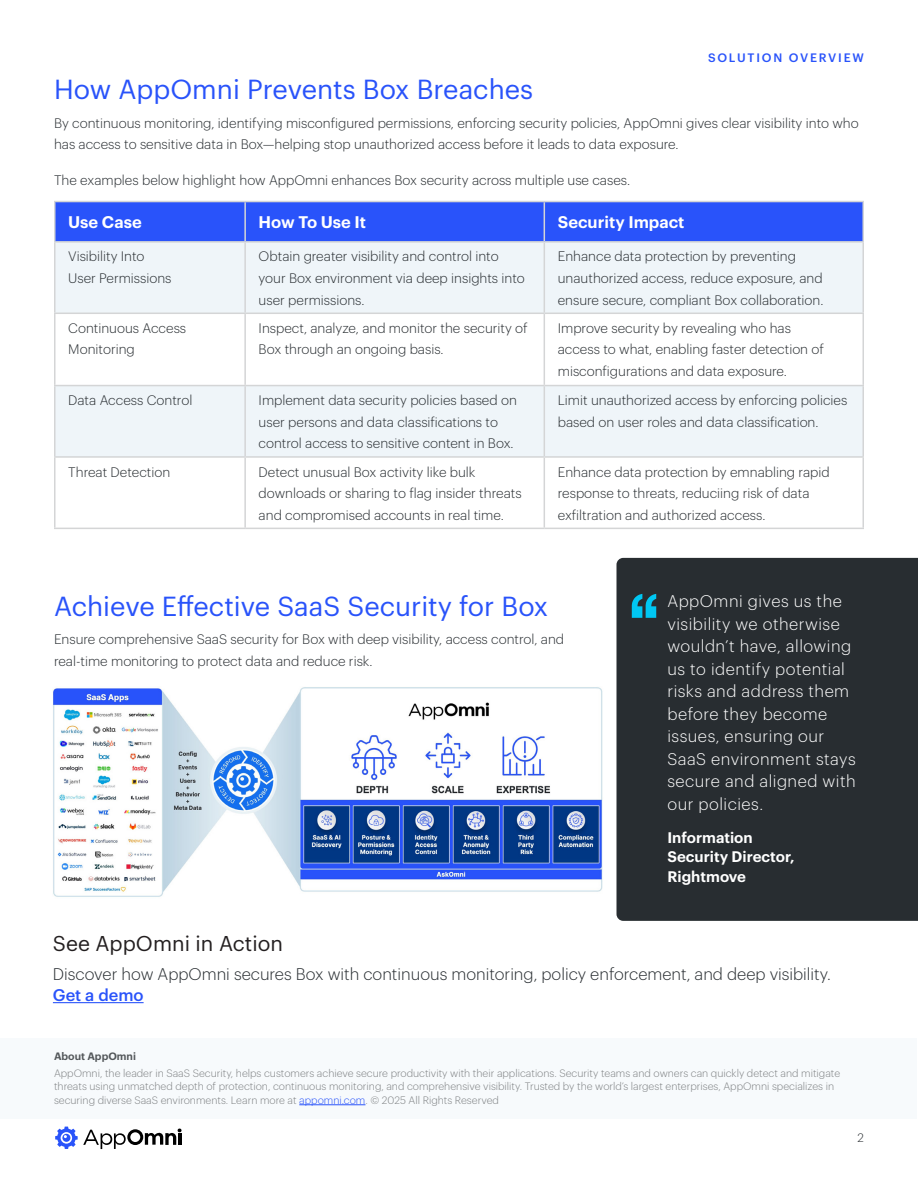
<style>
.page{position:relative;width:918px;height:1188px;background:#fff}
.page>*{position:absolute;margin:0;border:0;box-sizing:border-box;transform-origin:0 0}
.t1{font:27px "Graphik";color:#2953fa}
.Subheader{font:21px "Graphik";color:#231f20}
.Quote_-_Callout_Box{font:300 16.5px/22.5px "Graphik";letter-spacing:.03em;color:#fff}
.Body_Copy{font:300 16.5px/21.6px "Graphik";color:#282d31}
.Body_Copy-2{font:600 16.5px "Graphik";color:#fff}
.Quote_-_Title_Company{font:600 15px/19.5px "Graphik";color:#fff}
.Body_Copy-3{font:300 13.5px/21.6px "Graphik";color:#282d31}
.t2{font:500 12px "Graphik";letter-spacing:.15em;color:#2953fa}
.t3{font:300 12px "Graphik";color:#282d31}
.Boilerplate_Copy{font:300 10.5px/13.5px "Graphik";color:#7e8183}
.Boilerplate_-_Header{font:600 10.5px "Graphik";color:#53575a}
.s1{font-weight:500;color:#2953fa}
.s2{color:#2953fa}
</style>
<div class="page">
<svg style="left:55px;top:1127px;width:127px;height:22px"></svg>
<div style="left:56px;top:202px;width:806px;height:39px;background:#2953fa"></div>
<svg style="left:56px;top:243px;width:806px;height:213px;fill:#eff5f9"></svg>
<svg style="left:56px;top:458px;width:806px;height:70px"></svg>
<hr style="left:54px;top:201px;width:191px;height:1px;background:#d4d5d6">
<hr style="left:54px;top:202px;width:2px;height:39px;background:#d4d5d6">
<hr style="left:245px;top:201px;width:299px;height:1px;background:#d4d5d6">
<hr style="left:244px;top:202px;width:2px;height:39px;background:#d4d5d6">
<hr style="left:544px;top:201px;width:320px;height:1px;background:#d4d5d6">
<hr style="left:544px;top:202px;width:1px;height:39px;background:#d4d5d6">
<hr style="left:862px;top:202px;width:2px;height:39px;background:#d4d5d6">
<hr style="left:54px;top:241px;width:191px;height:2px;background:#d4d5d6">
<hr style="left:54px;top:243px;width:2px;height:70px;background:#d4d5d6">
<hr style="left:245px;top:241px;width:299px;height:2px;background:#d4d5d6">
<hr style="left:244px;top:243px;width:2px;height:70px;background:#d4d5d6">
<hr style="left:544px;top:241px;width:320px;height:2px;background:#d4d5d6">
<hr style="left:544px;top:243px;width:1px;height:70px;background:#d4d5d6">
<hr style="left:862px;top:243px;width:2px;height:70px;background:#d4d5d6">
<hr style="left:54px;top:313px;width:191px;height:1px;background:#d4d5d6">
<hr style="left:54px;top:314px;width:2px;height:71px;background:#d4d5d6">
<hr style="left:245px;top:313px;width:299px;height:1px;background:#d4d5d6">
<hr style="left:244px;top:314px;width:2px;height:71px;background:#d4d5d6">
<hr style="left:544px;top:313px;width:320px;height:1px;background:#d4d5d6">
<hr style="left:544px;top:314px;width:1px;height:71px;background:#d4d5d6">
<hr style="left:862px;top:314px;width:2px;height:71px;background:#d4d5d6">
<hr style="left:54px;top:385px;width:191px;height:1px;background:#d4d5d6">
<hr style="left:54px;top:386px;width:2px;height:70px;background:#d4d5d6">
<hr style="left:245px;top:385px;width:299px;height:1px;background:#d4d5d6">
<hr style="left:244px;top:386px;width:2px;height:70px;background:#d4d5d6">
<hr style="left:544px;top:385px;width:320px;height:1px;background:#d4d5d6">
<hr style="left:544px;top:386px;width:1px;height:70px;background:#d4d5d6">
<hr style="left:862px;top:386px;width:2px;height:70px;background:#d4d5d6">
<hr style="left:54px;top:456px;width:191px;height:2px;background:#d4d5d6">
<hr style="left:54px;top:458px;width:2px;height:70px;background:#d4d5d6">
<hr style="left:245px;top:456px;width:299px;height:2px;background:#d4d5d6">
<hr style="left:244px;top:458px;width:2px;height:70px;background:#d4d5d6">
<hr style="left:544px;top:456px;width:320px;height:2px;background:#d4d5d6">
<hr style="left:544px;top:458px;width:1px;height:70px;background:#d4d5d6">
<hr style="left:862px;top:458px;width:2px;height:70px;background:#d4d5d6">
<hr style="left:54px;top:528px;width:191px;height:1px;background:#d4d5d6">
<hr style="left:245px;top:528px;width:299px;height:1px;background:#d4d5d6">
<hr style="left:544px;top:528px;width:320px;height:1px;background:#d4d5d6">
<img style="left:53px;top:687px;width:550px;height:210px">
<hr style="left:53px;top:1002px;width:91px;height:1px;background:#2953fa">
<div style="left:616px;top:558px;width:302px;height:363px;background:#282d31"></div>
<svg style="left:632px;top:594px;width:24px;height:24px"></svg>
<div style="left:0;top:1038px;width:916px;height:80px;background:#f7fafc"></div>
<hr style="left:299px;top:1104px;width:66px;height:1px;background:#2953fa">
<p class="t2" style="left:708px;top:49px;width:157px">SOLUTION OVERVIEW</p>
<p class="t1" style="left:54px;top:69px;width:481px">How AppOmni Prevents Box Breaches</p>
<p class="Body_Copy-3" style="left:54px;top:111px;width:806px">By continuous monitoring, identifying misconfigured permissions, enforcing security policies, AppOmni gives clear visibility into who has access to sensitive data in Box—helping stop unauthorized access before it leads to data exposure.</p>
<p class="Body_Copy-3" style="left:54px;top:168px;width:578px">The examples below highlight how AppOmni enhances Box security across multiple use cases.</p>
<p class="Body_Copy-2" style="left:68px;top:210px;width:75px">Use Case</p>
<p class="Body_Copy-2" style="left:259px;top:210px;width:109px">How To Use It</p>
<p class="Body_Copy-2" style="left:558px;top:210px;width:128px">Security Impact</p>
<p class="Body_Copy-3" style="left:68px;top:245px;width:105px">Visibility Into<br>User Permissions</p>
<p class="Body_Copy-3" style="left:259px;top:245px;width:268px">Obtain greater visibility and control into your Box environment via deep insights into user permissions.</p>
<p class="Body_Copy-3" style="left:558px;top:245px;width:267px">Enhance data protection by preventing unauthorized access, reduce exposure, and ensure secure, compliant Box collaboration.</p>
<p class="Body_Copy-3" style="left:68px;top:316px;width:120px">Continuous Access<br>Monitoring</p>
<p class="Body_Copy-3" style="left:259px;top:316px;width:271px">Inspect, analyze, and monitor the security of<br>Box through an ongoing basis.</p>
<p class="Body_Copy-3" style="left:558px;top:316px;width:268px">Improve security by revealing who has access to what, enabling faster detection of misconfigurations and data exposure.</p>
<p class="Body_Copy-3" style="left:68px;top:388px;width:126px">Data Access Control</p>
<p class="Body_Copy-3" style="left:259px;top:388px;width:260px">Implement data security policies based on user persons and data classifications to control access to sensitive content in Box.</p>
<p class="Body_Copy-3" style="left:558px;top:388px;width:291px">Limit unauthorized access by enforcing policies based on user roles and data classification.</p>
<p class="Body_Copy-3" style="left:68px;top:460px;width:104px">Threat Detection</p>
<p class="Body_Copy-3" style="left:259px;top:460px;width:264px">Detect unusual Box activity like bulk downloads or sharing to flag insider threats and compromised accounts in real time.</p>
<p class="Body_Copy-3" style="left:558px;top:460px;width:273px">Enhance data protection by emnabling rapid response to threats, reduciing risk of data exfiltration and authorized access.</p>
<p class="t1" style="left:54px;top:586px;width:496px">Achieve Effective SaaS Security for Box</p>
<p class="Body_Copy-3" style="left:54px;top:627px;width:512px">Ensure comprehensive SaaS security for Box with deep visibility, access control, and real-time monitoring to protect data and reduce risk.</p>
<p class="Quote_-_Callout_Box" style="left:667px;top:589px;width:190px">AppOmni gives us the visibility we otherwise wouldn’t have, allowing us to identify potential risks and address them before they become issues, ensuring our<br>SaaS environment stays secure and aligned with our policies.</p>
<p class="Quote_-_Title_Company" style="left:667px;top:826px;width:129px">Information<br>Security Director,<br>Rightmove</p>
<p class="Subheader" style="left:53px;top:928px;width:232px">See AppOmni in Action</p>
<p class="Body_Copy" style="left:53px;top:961px;width:779px">Discover how AppOmni secures Box with continuous monitoring, policy enforcement, and deep visibility.<br><span class="s1">Get a demo</span></p>
<p class="Boilerplate_-_Header" style="left:54px;top:1048px;width:84px">About AppOmni</p>
<p class="Boilerplate_Copy" style="left:54px;top:1065px;width:788px">AppOmni, the leader in SaaS Security, helps customers achieve secure productivity with their applications. Security teams and owners can quickly detect and mitigate threats using unmatched depth of protection, continuous monitoring, and comprehensive visibility. Trusted by the world’s largest enterprises, AppOmni specializes in securing diverse SaaS environments. Learn more at <span class="s2">appomni.com</span>. © 2025 All Rights Reserved</p>
<p class="t3" style="left:858px;top:1129px;width:8px">2</p>
</div>
